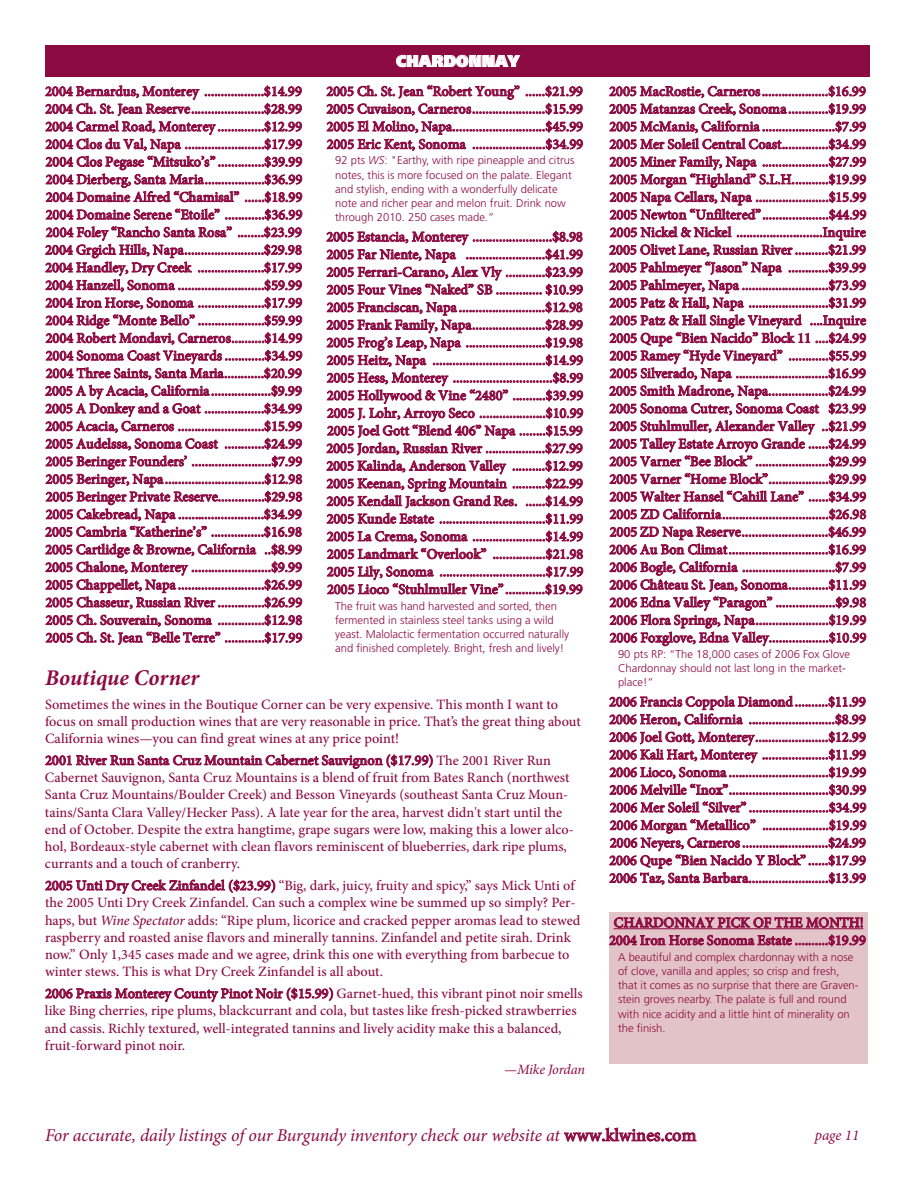
<style>
.page{position:relative;width:918px;height:1188px;background:#fff}
.page>*{position:absolute;margin:0;border:0;box-sizing:border-box;transform-origin:0 0}
.t1{font:italic 700 22.5px "Minion Pro";color:#8c0b42}
.t2{font:italic 18px "Minion Pro";letter-spacing:-.01em;color:#8c0b42}
.t3{font:900 15.75px "Frutiger LT Std";letter-spacing:.025em;color:#fff;scale:.95 1}
.t4{font:italic 15px "Minion Pro";color:#8c0b42}
.t5{font:500 14.25px/17.7px "Minion Pro";color:#8c0b42;text-align:justify}
.t6{font:italic 14.25px "Minion Pro";letter-spacing:-.02em;color:#8c0b42}
.t7{font:300 11.25px/14.2px "Frutiger LT Std";color:#8c0b42}
.s1{font-style:italic}
.s2{font-weight:500;font-style:normal}
</style>
<div class="page">
<div style="left:45px;top:45px;width:825px;height:31px;background:#8c0b42"></div>
<div style="left:609px;top:912px;width:259px;height:152px;background:#e2c3c7"></div>
<hr style="left:614px;top:928px;width:249px;height:1px;background:#8c0b42">
<p class="t5" style="left:45px;top:84px;width:259px">2004 Bernardus, Monterey ..................$14.99<br>2004 Ch. St. Jean Reserve......................$28.99<br>2004 Carmel Road, Monterey ..............$12.99<br>2004 Clos du Val, Napa ........................$17.99<br>2004 Clos Pegase “Mitsuko’s” ..............$39.99<br>2004 Dierberg, Santa Maria..................$36.99<br>2004 Domaine Alfred “Chamisal” ......$18.99<br>2004 Domaine Serene “Etoile” ............$36.99<br>2004 Foley “Rancho Santa Rosa” ........$23.99<br>2004 Grgich Hills, Napa........................$29.98<br>2004 Handley, Dry Creek ....................$17.99<br>2004 Hanzell, Sonoma ..........................$59.99<br>2004 Iron Horse, Sonoma ....................$17.99<br>2004 Ridge “Monte Bello” ....................$59.99<br>2004 Robert Mondavi, Carneros..........$14.99<br>2004 Sonoma Coast Vineyards ............$34.99<br>2004 Three Saints, Santa Maria............$20.99<br>2005 A by Acacia, California..................$9.99<br>2005 A Donkey and a Goat ..................$34.99<br>2005 Acacia, Carneros ..........................$15.99<br>2005 Audelssa, Sonoma Coast ............$24.99<br>2005 Beringer Founders’ ........................$7.99<br>2005 Beringer, Napa..............................$12.98<br>2005 Beringer Private Reserve..............$29.98<br>2005 Cakebread, Napa ..........................$34.99<br>2005 Cambria “Katherine’s” ................$16.98<br>2005 Cartlidge &amp; Browne, California ..$8.99<br>2005 Chalone, Monterey ........................$9.99<br>2005 Chappellet, Napa ..........................$26.99<br>2005 Chasseur, Russian River ..............$26.99<br>2005 Ch. Souverain, Sonoma ..............$12.98<br>2005 Ch. St. Jean “Belle Terre” ............$17.99</p>
<p class="t3" style="left:396px;top:55px;width:131px">CHARDONNAY</p>
<p class="t5" style="left:326px;top:84px;width:258px">2005 Ch. St. Jean “Robert Young” ......$21.99<br>2005 Cuvaison, Carneros......................$15.99<br>2005 El Molino, Napa............................$45.99<br>2005 Eric Kent, Sonoma ......................$34.99</p>
<p class="t7" style="left:335px;top:154px;width:241px">92 pts <span class="s1">WS</span>: "Earthy, with ripe pineapple and citrus notes, this is more focused on the palate. Elegant and stylish, ending with a wonderfully delicate note and richer pear and melon fruit. Drink now through 2010. 250 cases made.”</p>
<p class="t5" style="left:326px;top:229px;width:258px">2005 Estancia, Monterey ........................$8.98<br>2005 Far Niente, Napa ........................$41.99<br>2005 Ferrari-Carano, Alex Vly ............$23.99<br>2005 Four Vines “Naked” SB .............. $10.99<br>2005 Franciscan, Napa ..........................$12.98<br>2005 Frank Family, Napa......................$28.99<br>2005 Frog’s Leap, Napa ........................$19.98<br>2005 Heitz, Napa ..................................$14.99<br>2005 Hess, Monterey ..............................$8.99<br>2005 Hollywood &amp; Vine “2480” ..........$39.99<br>2005 J. Lohr, Arroyo Seco ....................$10.99<br>2005 Joel Gott “Blend 406” Napa ........$15.99<br>2005 Jordan, Russian River ..................$27.99<br>2005 Kalinda, Anderson Valley ..........$12.99<br>2005 Keenan, Spring Mountain ..........$22.99<br>2005 Kendall Jackson Grand Res. ......$14.99<br>2005 Kunde Estate ................................$11.99<br>2005 La Crema, Sonoma ......................$14.99<br>2005 Landmark “Overlook” ................$21.98<br>2005 Lily, Sonoma ................................$17.99<br>2005 Lioco “Stuhlmuller Vine” ............$19.99</p>
<p class="t7" style="left:335px;top:599px;width:236px">The fruit was hand harvested and sorted, then fermented in stainless steel tanks using a wild yeast. Malolactic fermentation occurred naturally and finished completely. Bright, fresh and lively!</p>
<h1 class="t1" style="left:45px;top:670px;width:156px">Boutique Corner</h1>
<p class="t5" style="left:45px;top:697px;width:537px;line-height:17.2px;text-align:left">Sometimes the wines in the Boutique Corner can be very expensive. This month I want to focus on small production wines that are very reasonable in price. That’s the great thing about<br>California wines—you can find great wines at any price point!</p>
<p class="t5" style="left:45px;top:753px;width:530px;line-height:17.2px;text-align:left">2001 River Run Santa Cruz Mountain Cabernet Sauvignon ($17.99) The 2001 River Run Cabernet Sauvignon, Santa Cruz Mountains is a blend of fruit from Bates Ranch (northwest Santa Cruz Mountains/Boulder Creek) and Besson Vineyards (southeast Santa Cruz Moun&shy;tains/Santa Clara Valley/Hecker Pass). A late year for the area, harvest didn't start until the end of October. Despite the extra hangtime, grape sugars were low, making this a lower alco&shy;hol, Bordeaux-style cabernet with clean flavors reminiscent of blueberries, dark ripe plums, currants and a touch of cranberry.</p>
<p class="t5" style="left:45px;top:878px;width:537px;line-height:17.2px;text-align:left">2005 Unti Dry Creek Zinfandel ($23.99) “Big, dark, juicy, fruity and spicy,” says Mick Unti of the 2005 Unti Dry Creek Zinfandel. Can such a complex wine be summed up so simply? Per&shy;haps, but <span class="s1">Wine Spectator</span> adds: “Ripe plum, licorice and cracked pepper aromas lead to stewed raspberry and roasted anise flavors and minerally tannins. Zinfandel and petite sirah. Drink now.” Only 1,345 cases made and we agree, drink this one with everything from barbecue to winter stews. This is what Dry Creek Zinfandel is all about.</p>
<p class="t5" style="left:45px;top:986px;width:539px;line-height:17.2px;text-align:left">2006 Praxis Monterey County Pinot Noir ($15.99) Garnet-hued, this vibrant pinot noir smells like Bing cherries, ripe plums, blackcurrant and cola, but tastes like fresh-picked strawberries and cassis. Richly textured, well-integrated tannins and lively acidity make this a balanced, fruit-forward pinot noir.</p>
<p class="t6" style="left:504px;top:1064px;width:82px">—Mike Jordan</p>
<p class="t5" style="left:609px;top:84px;width:259px">2005 MacRostie, Carneros....................$16.99<br>2005 Matanzas Creek, Sonoma............$19.99<br>2005 McManis, California ......................$7.99<br>2005 Mer Soleil Central Coast..............$34.99<br>2005 Miner Family, Napa ....................$27.99<br>2005 Morgan “Highland” S.L.H...........$19.99<br>2005 Napa Cellars, Napa ......................$15.99<br>2005 Newton “Unfiltered”....................$44.99<br>2005 Nickel &amp; Nickel ..........................Inquire 2005 Olivet Lane, Russian River ..........$21.99<br>2005 Pahlmeyer “Jason” Napa ............$39.99<br>2005 Pahlmeyer, Napa ..........................$73.99<br>2005 Patz &amp; Hall, Napa ........................$31.99<br>2005 Patz &amp; Hall Single Vineyard ....Inquire 2005 Qupe “Bien Nacido” Block 11 ....$24.99<br>2005 Ramey “Hyde Vineyard” ............$55.99<br>2005 Silverado, Napa ............................$16.99<br>2005 Smith Madrone, Napa..................$24.99<br>2005 Sonoma Cutrer, Sonoma Coast $23.99<br>2005 Stuhlmuller, Alexander Valley ..$21.99<br>2005 Talley Estate Arroyo Grande ......$24.99<br>2005 Varner “Bee Block” ......................$29.99<br>2005 Varner “Home Block”..................$29.99<br>2005 Walter Hansel “Cahill Lane” ......$34.99<br>2005 ZD California................................$26.98<br>2005 ZD Napa Reserve..........................$46.99<br>2006 Au Bon Climat..............................$16.99<br>2006 Bogle, California ............................$7.99<br>2006 Château St. Jean, Sonoma............$11.99<br>2006 Edna Valley “Paragon” ..................$9.98<br>2006 Flora Springs, Napa......................$19.99<br>2006 Foxglove, Edna Valley..................$10.99</p>
<p class="t7" style="left:618px;top:648px;width:233px">90 pts RP: “The 18,000 cases of 2006 Fox Glove<br>Chardonnay should not last long in the market&shy;place!”</p>
<p class="t5" style="left:609px;top:694px;width:259px">2006 Francis Coppola Diamond..........$11.99<br>2006 Heron, California ..........................$8.99<br>2006 Joel Gott, Monterey......................$12.99<br>2006 Kali Hart, Monterey ....................$11.99<br>2006 Lioco, Sonoma ..............................$19.99<br>2006 Melville “Inox”..............................$30.99<br>2006 Mer Soleil “Silver” ........................$34.99<br>2006 Morgan “Metallico” ....................$19.99<br>2006 Neyers, Carneros..........................$24.99<br>2006 Qupe “Bien Nacido Y Block” ......$17.99<br>2006 Taz, Santa Barbara........................$13.99</p>
<p class="t5" style="left:609px;top:915px;width:258px;text-align:center">CHARDONNAY PICK OF THE MONTH!<br>2004 Iron Horse Sonoma Estate ..........$19.99</p>
<p class="t7" style="left:618px;top:951px;width:242px">A beautiful and complex chardonnay with a nose of clove, vanilla and apples; so crisp and fresh, that it comes as no surprise that there are Graven&shy;stein groves nearby. The palate is full and round with nice acidity and a little hint of minerality on the finish.</p>
<p class="t2" style="left:45px;top:1128px;width:653px">For accurate, daily listings of our Burgundy inventory check our website at <span class="s2">www.klwines.com</span></p>
<p class="t4" style="left:815px;top:1130px;width:46px">page 11</p>
</div>
